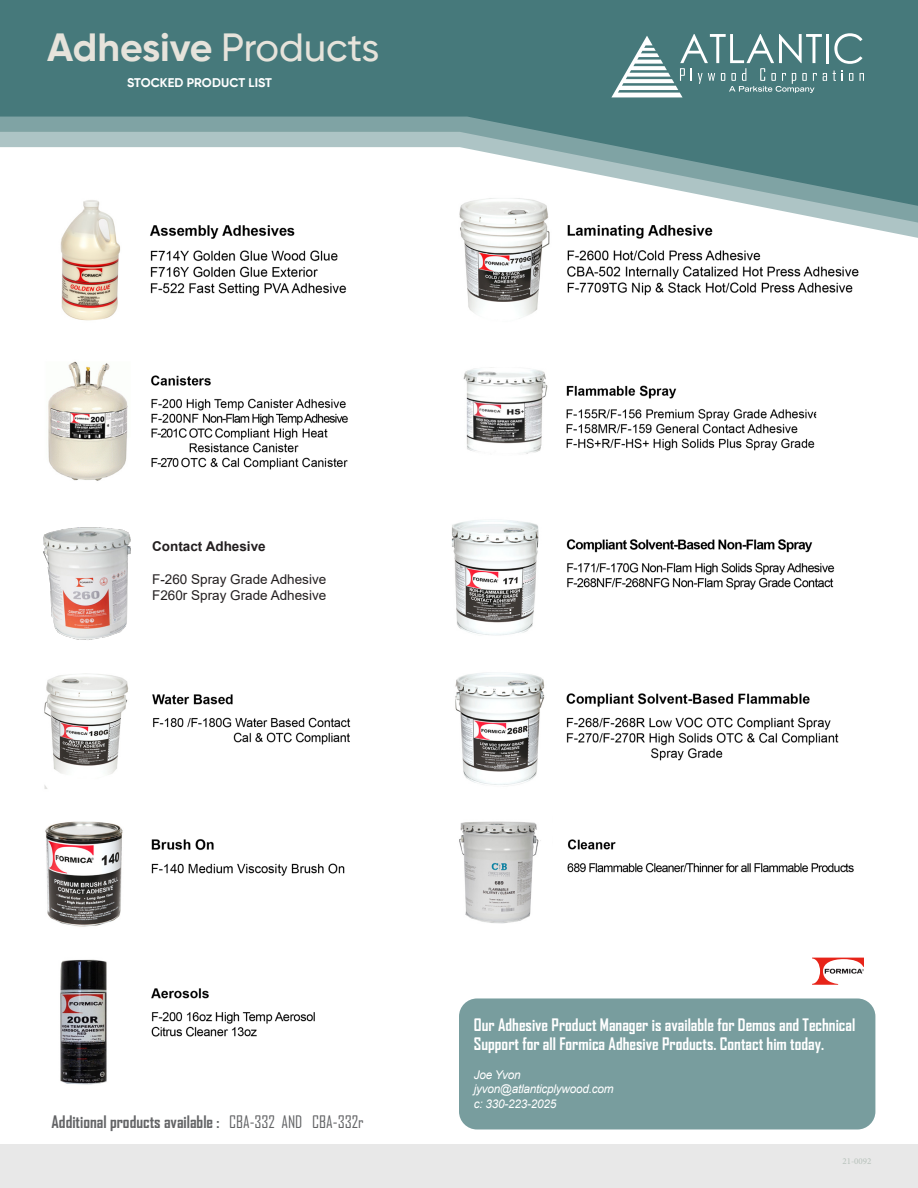
<style>
.page{position:relative;width:918px;height:1188px;background:#fff}
.page>*{position:absolute;margin:0;border:0;box-sizing:border-box;transform-origin:0 0}
.t1{font:700 39.3px "Gilroy";letter-spacing:-.005em;color:#e6e3db}
.t2{font:700 16.5px/19.5px "Agency FB";color:#fff}
.t3{font:700 16.5px "Agency FB";color:#636466}
.t4{font:16.5px "Agency FB";color:#636466}
.t5{font:13.5px "Arial";color:#231f20}
.t6{font:700 13.5px "Arial";color:#231f20}
.t7{font:700 12.6px "Gilroy";letter-spacing:.005em;color:#fff}
.t8{font:italic 12px "Arial";letter-spacing:-.02em;color:#fff}
.t9{font:9px "Minion Pro";color:#b6c1ba}
.s1{font-weight:500}
</style>
<div class="page">
<img style="left:567px;top:250px;width:292px;height:46px">
<img style="left:464px;top:240px;width:86px;height:76px">
<div style="left:0;top:0;width:918px;height:11px;background:#46797b"></div>
<svg style="left:0;top:11px;width:918px;height:229px;fill:#46797b"></svg>
<svg style="left:833px;top:71px;width:3px;height:10px"></svg>
<svg style="left:849px;top:73px;width:4px;height:8px"></svg>
<svg style="left:860px;top:73px;width:4px;height:8px"></svg>
<hr style="left:826px;top:34px;width:3px;height:29px;background:#fff">
<svg style="left:834px;top:33px;width:29px;height:31px"></svg>
<svg style="left:611px;top:34px;width:216px;height:63px;background:#6d9597"></svg>
<img style="left:41px;top:172px;width:93px;height:149px">
<img style="left:48px;top:361px;width:80px;height:120px">
<img style="left:463px;top:367px;width:85px;height:87px">
<img style="left:43px;top:527px;width:88px;height:113px">
<img style="left:455px;top:672px;width:90px;height:113px">
<img style="left:45px;top:821px;width:78px;height:106px">
<img style="left:60px;top:959px;width:47px;height:126px">
<img style="left:459px;top:821px;width:82px;height:103px">
<img style="left:44px;top:673px;width:84px;height:116px">
<img style="left:451px;top:520px;width:88px;height:116px">
<div style="left:0;top:1144px;width:918px;height:44px;background:#e8e8e8"></div>
<svg style="left:812px;top:958px;width:52px;height:27px"></svg>
<img style="left:566px;top:539px;width:269px;height:51px">
<img style="left:566px;top:385px;width:251px;height:66px">
<img style="left:134px;top:206px;width:221px;height:90px">
<img style="left:151px;top:375px;width:197px;height:95px">
<img style="left:152px;top:694px;width:199px;height:51px">
<img style="left:566px;top:693px;width:273px;height:68px">
<img style="left:151px;top:839px;width:194px;height:37px">
<img style="left:567px;top:839px;width:287px;height:34px">
<img style="left:151px;top:988px;width:164px;height:49px">
<div style="left:459px;top:998px;width:416px;height:131px;background:#789d9e;border-radius:18px"></div>
<p class="t1" style="left:47px;top:23px;width:334px">Adhesive <span class="s1">Products</span></p>
<p class="t7" style="left:127px;top:75px;width:146px">STOCKED PRODUCT LIST</p>
<p class="t6" style="left:152px;top:537px;width:115px">Contact Adhesive</p>
<p class="t5" style="left:152px;top:570px;width:176px">F-260 Spray Grade Adhesive</p>
<p class="t5" style="left:152px;top:586px;width:176px">F260r Spray Grade Adhesive</p>
<p class="t3" style="left:52px;top:1111px;width:170px">Additional products available :</p>
<p class="t4" style="left:229px;top:1111px;width:75px">CBA-332 AND</p>
<p class="t4" style="left:312px;top:1111px;width:53px">CBA-332r</p>
<p class="t2" style="left:474px;top:1014px;width:383px">Our Adhesive Product Manager is available for Demos and Technical<br>Support for all Formica Adhesive Products. Contact him today.</p>
<p class="t8" style="left:474px;top:1067px;width:48px">Joe Yvon</p>
<p class="t8" style="left:474px;top:1081px;width:141px">jyvon@atlanticplywood.com</p>
<p class="t8" style="left:474px;top:1096px;width:84px">c: 330-223-2025</p>
<p class="t9" style="left:842px;top:1155px;width:31px">21-0092</p>
</div>
